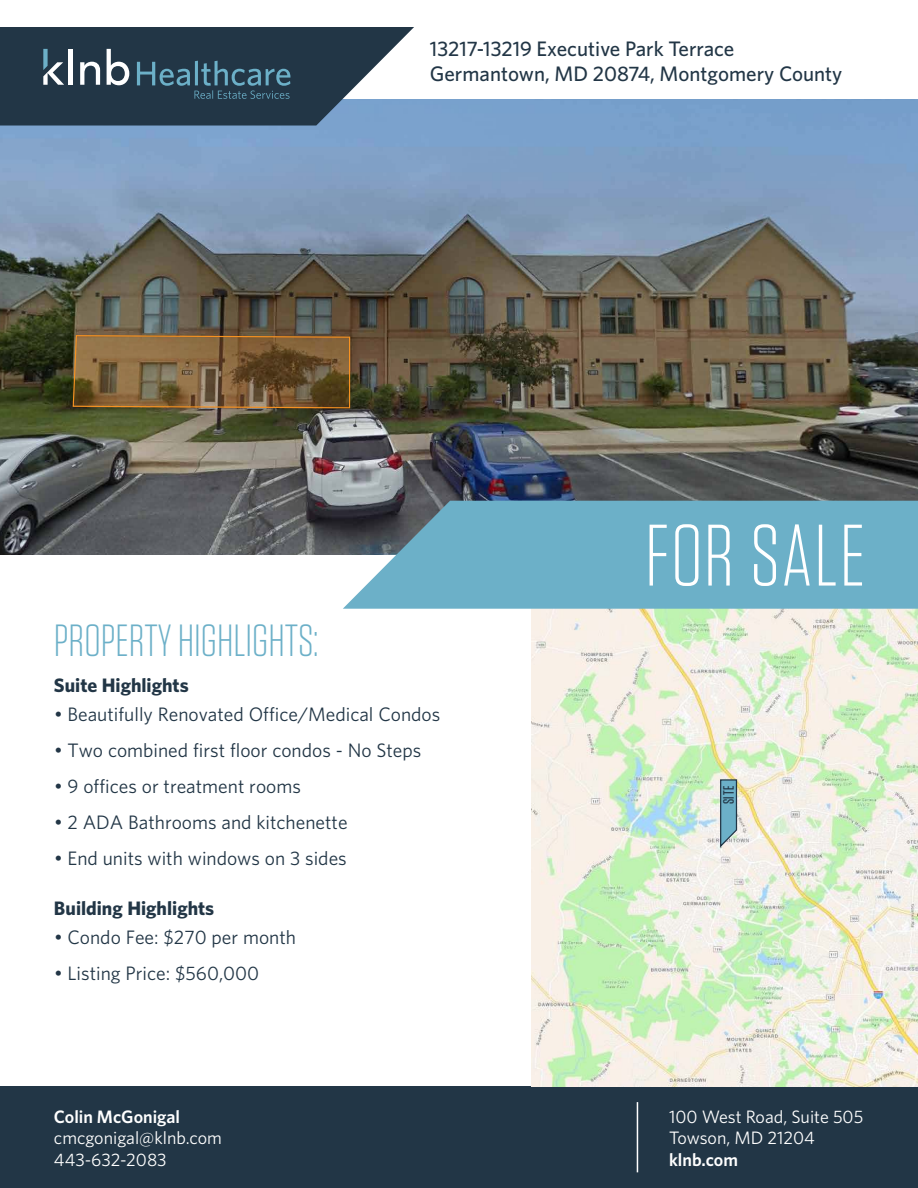
<style>
.page{position:relative;width:918px;height:1188px;background:#fff}
.page>*{position:absolute;margin:0;border:0;box-sizing:border-box;transform-origin:0 0}
.t1{font:300 87px "Tungsten";letter-spacing:.02em;color:#fff}
.t2{font:300 45px "Tungsten";color:#6cb0c8}
.t3{font:500 21px/25.2px "Whitney";color:#223646}
.t4{font:19.5px "Whitney";color:#223646}
.t5{font:700 19.5px "Whitney";color:#223646}
.t6{font:18px/21.6px "Whitney";color:#fff}
.t7{font:600 18px "Whitney";color:#fff}
.t8{font:500 15px "Tungsten";color:#223646}
.s1{font-family:"Gotham"}
</style>
<div class="page">
<div style="left:0;top:1086px;width:918px;height:102px;background:#223646"></div>
<hr style="left:637px;top:1102px;width:1px;height:70px;background:#fff">
<img style="left:0;top:99px;width:918px;height:455px">
<svg style="left:72px;top:334px;width:279px;height:75px;background:#7c5f39"></svg>
<img style="left:531px;top:609px;width:387px;height:477px">
<svg style="left:719px;top:779px;width:19px;height:70px"></svg>
<svg style="left:343px;top:501px;width:575px;height:108px;background:#6daac0"></svg>
<svg style="left:0;top:27px;width:414px;height:99px;background:#3c5162"></svg>
<p class="t3" style="left:430px;top:37px;width:414px">13217-13219 Executive Park Terrace<br>Germantown, MD 20874, Montgomery County</p>
<h2 class="t2" style="left:54px;top:620px;width:266px">PROPERTY HIGHLIGHTS:</h2>
<p class="t5" style="left:54px;top:676px;width:136px">Suite Highlights</p>
<p class="t4" style="left:54px;top:705px;width:388px"><span class="s1">•</span> Beautifully Renovated Office/Medical Condos</p>
<p class="t4" style="left:54px;top:741px;width:369px"><span class="s1">•</span> Two combined first floor condos - No Steps</p>
<p class="t4" style="left:54px;top:777px;width:248px"><span class="s1">•</span> 9 offices or treatment rooms</p>
<p class="t4" style="left:54px;top:813px;width:295px"><span class="s1">•</span> 2 ADA Bathrooms and kitchenette</p>
<p class="t4" style="left:54px;top:849px;width:294px"><span class="s1">•</span> End units with windows on 3 sides</p>
<p class="t5" style="left:54px;top:899px;width:162px">Building Highlights</p>
<p class="t4" style="left:54px;top:928px;width:244px"><span class="s1">•</span> Condo Fee: $270 per month</p>
<p class="t4" style="left:54px;top:964px;width:207px"><span class="s1">•</span> Listing Price: $560,000</p>
<p class="t7" style="left:54px;top:1108px;width:128px">Colin McGonigal</p>
<p class="t6" style="left:54px;top:1128px;width:169px">cmcgonigal@klnb.com<br>443-632-2083</p>
<h1 class="t1" style="left:645px;top:516px;width:222px">FOR SALE</h1>
<p class="t8" style="left:722px;top:804px;width:20px;rotate:-90deg">SITE</p>
<p class="t6" style="left:669px;top:1106px;width:196px">100 West Road, Suite 505<br>Towson, MD 21204</p>
<p class="t7" style="left:669px;top:1151px;width:70px">klnb.com</p>
</div>
